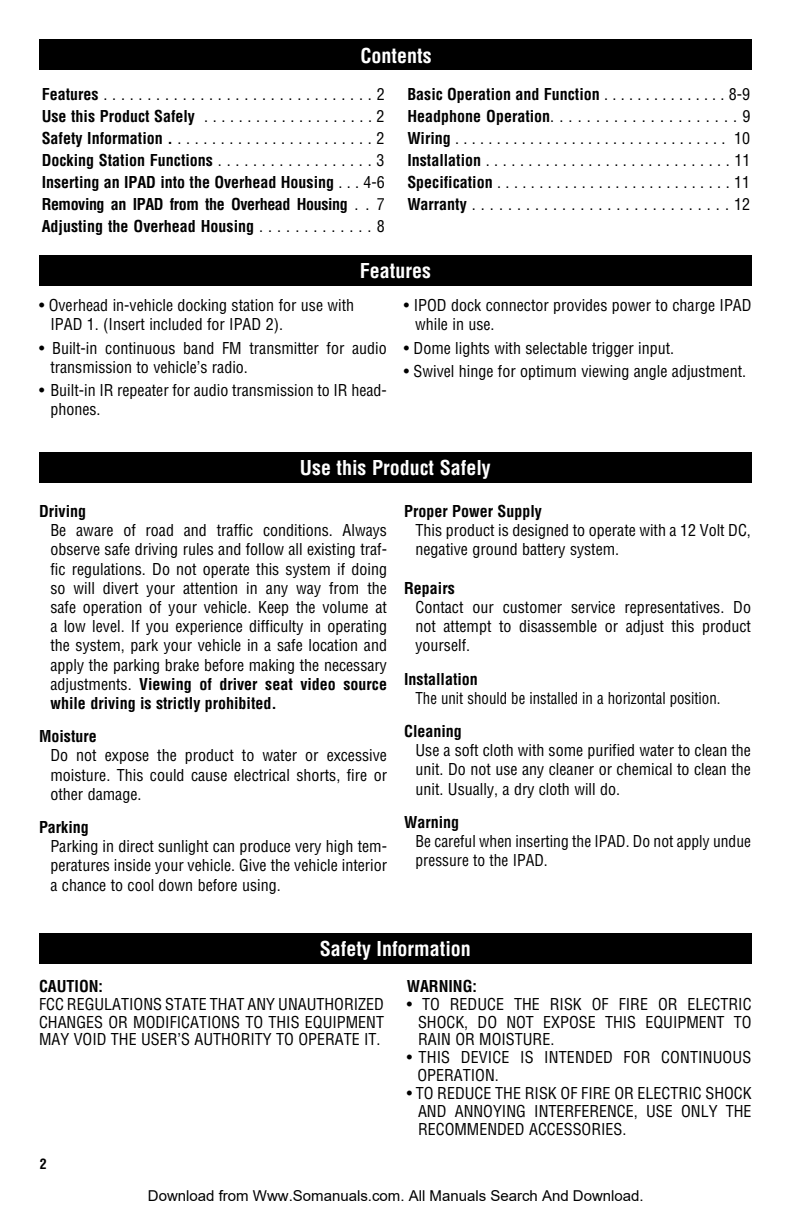
<style>
.page{position:relative;width:792px;height:1224px;background:#fff}
.page>*{position:absolute;margin:0;border:0;box-sizing:border-box;transform-origin:0 0}
.t1{font:700 condensed 20px "Helvetica";color:#fff}
.t2{font:condensed 16px/19.2px "Helvetica";color:#000;text-align:justify}
.t3{font:700 condensed 16px/22px "Helvetica";color:#000;text-align:justify}
.t4{font:condensed 16px "Helvetica";color:#000;scale:.93 1}
.t5{font:15px "Arial";color:#000}
.t6{font:700 condensed 14px "Helvetica";color:#000}
.s1{font-weight:400}
.s2{font-weight:700}
</style>
<div class="page">
<div style="left:39px;top:255px;width:713px;height:30px;background:#000"></div>
<div style="left:40px;top:40px;width:712px;height:30px;background:#000"></div>
<div style="left:39px;top:452px;width:713px;height:30px;background:#000"></div>
<div style="left:39px;top:934px;width:713px;height:30px;background:#000"></div>
<p class="t1" style="left:360px;top:44px;width:73px">Contents</p>
<p class="t3" style="left:42px;top:83px;width:345px">Features <span class="s1">. . . . . . . . . . . . . . . . . . . . . . . . . . . . . . . 2<br></span>Use this Product Safely <span class="s1">. . . . . . . . . . . . . . . . . . . . 2<br></span>Safety Information . <span class="s1">. . . . . . . . . . . . . . . . . . . . . . . 2<br></span>Docking Station Functions <span class="s1">. . . . . . . . . . . . . . . . . . 3<br></span>Inserting an IPAD into the Overhead Housing <span class="s1">. . . 4-6<br></span>Removing an IPAD from the Overhead Housing <span class="s1">. . 7<br></span>Adjusting the Overhead Housing <span class="s1">. . . . . . . . . . . . . 8</span></p>
<p class="t2" style="left:407px;top:83px;width:345px;line-height:22px"><span class="s2">Basic Operation and Function</span> . . . . . . . . . . . . . . . 8-9<br><span class="s2">Headphone Operation</span>. . . . . . . . . . . . . . . . . . . . . 9<br><span class="s2">Wiring</span> . . . . . . . . . . . . . . . . . . . . . . . . . . . . . . . . . 10<br><span class="s2">Installation</span> . . . . . . . . . . . . . . . . . . . . . . . . . . . . . 11<br><span class="s2">Specification</span> . . . . . . . . . . . . . . . . . . . . . . . . . . . . 11<br><span class="s2">Warranty</span> . . . . . . . . . . . . . . . . . . . . . . . . . . . . . 12</p>
<p class="t1" style="left:360px;top:259px;width:73px">Features</p>
<p class="t2" style="left:50px;top:295px;width:305px;text-indent:-11px">• Overhead in-vehicle docking station for use with<br>IPAD 1. (Insert included for IPAD 2).</p>
<p class="t2" style="left:50px;top:338px;width:338px;text-indent:-11px">• Built-in continuous band FM transmitter for audio transmission to vehicle’s radio.</p>
<p class="t2" style="left:50px;top:380px;width:338px;text-indent:-11px">• Built-in IR repeater for audio transmission to IR head&shy;phones.</p>
<p class="t2" style="left:415px;top:295px;width:338px;text-indent:-11px">• IPOD dock connector provides power to charge IPAD while in use.</p>
<p class="t2" style="left:404px;top:338px;width:272px">• Dome lights with selectable trigger input.</p>
<p class="t2" style="left:404px;top:361px;width:344px">• Swivel hinge for optimum viewing angle adjustment.</p>
<p class="t1" style="left:300px;top:456px;width:192px">Use this Product Safely</p>
<p class="t3" style="left:39px;top:500px;width:49px">Driving</p>
<p class="t2" style="left:50px;top:520px;width:338px">Be aware of road and traffic conditions. Always observe safe driving rules and follow all existing traf&shy;fic regulations. Do not operate this system if doing so will divert your attention in any way from the safe operation of your vehicle. Keep the volume at a low level. If you experience difficulty in operating the system, park your vehicle in a safe location and apply the parking brake before making the necessary adjustments. <span class="s2">Viewing of driver seat video source while driving is strictly prohibited.</span></p>
<p class="t3" style="left:39px;top:725px;width:59px">Moisture</p>
<p class="t2" style="left:50px;top:746px;width:338px">Do not expose the product to water or excessive moisture. This could cause electrical shorts, fire or other damage.</p>
<p class="t3" style="left:39px;top:816px;width:51px">Parking</p>
<p class="t2" style="left:50px;top:836px;width:338px">Parking in direct sunlight can produce very high tem&shy;peratures inside your vehicle. Give the vehicle interior a chance to cool down before using.</p>
<p class="t3" style="left:404px;top:500px;width:139px">Proper Power Supply</p>
<p class="t2" style="left:416px;top:520px;width:337px">This product is designed to operate with a 12 Volt DC, negative ground battery system.</p>
<p class="t3" style="left:404px;top:577px;width:52px">Repairs</p>
<p class="t2" style="left:416px;top:597px;width:337px">Contact our customer service representatives. Do not attempt to disassemble or adjust this product yourself.</p>
<p class="t3" style="left:404px;top:668px;width:75px">Installation</p>
<p class="t4" style="left:416px;top:688px;width:329px">The unit should be installed in a horizontal position.</p>
<p class="t3" style="left:404px;top:720px;width:59px">Cleaning</p>
<p class="t2" style="left:416px;top:740px;width:337px">Use a soft cloth with some purified water to clean the unit. Do not use any cleaner or chemical to clean the unit. Usually, a dry cloth will do.</p>
<p class="t3" style="left:404px;top:811px;width:57px">Warning</p>
<p class="t2" style="left:416px;top:831px;width:337px">Be careful when inserting the IPAD. Do not apply undue pressure to the IPAD.</p>
<p class="t1" style="left:320px;top:937px;width:153px">Safety Information</p>
<p class="t3" style="left:39px;top:975px;width:66px">CAUTION:</p>
<p class="t2" style="left:39px;top:995px;width:346px;line-height:17.8px">FCC REGULATIONS STATE THAT ANY UNAUTHORIZED CHANGES OR MODIFICATIONS TO THIS EQUIPMENT MAY VOID THE USER’S AUTHORITY TO OPERATE IT.</p>
<p class="t6" style="left:40px;top:1156px;width:8px">2</p>
<p class="t3" style="left:407px;top:975px;width:72px">WARNING:</p>
<p class="t2" style="left:418px;top:995px;width:335px;line-height:17.8px;text-indent:-11px">• TO REDUCE THE RISK OF FIRE OR ELECTRIC SHOCK, DO NOT EXPOSE THIS EQUIPMENT TO RAIN OR MOISTURE.</p>
<p class="t2" style="left:417px;top:1048px;width:335px;line-height:17.8px;text-indent:-11px">• THIS DEVICE IS INTENDED FOR CONTINUOUS<br>OPERATION.</p>
<p class="t2" style="left:418px;top:1084px;width:335px;line-height:18px;text-indent:-11px">• TO REDUCE THE RISK OF FIRE OR ELECTRIC SHOCK AND ANNOYING INTERFERENCE, USE ONLY THE RECOMMENDED ACCESSORIES.</p>
<p class="t5" style="left:148px;top:1187px;width:497px">Download from Www.Somanuals.com. All Manuals Search And Download.</p>
</div>
